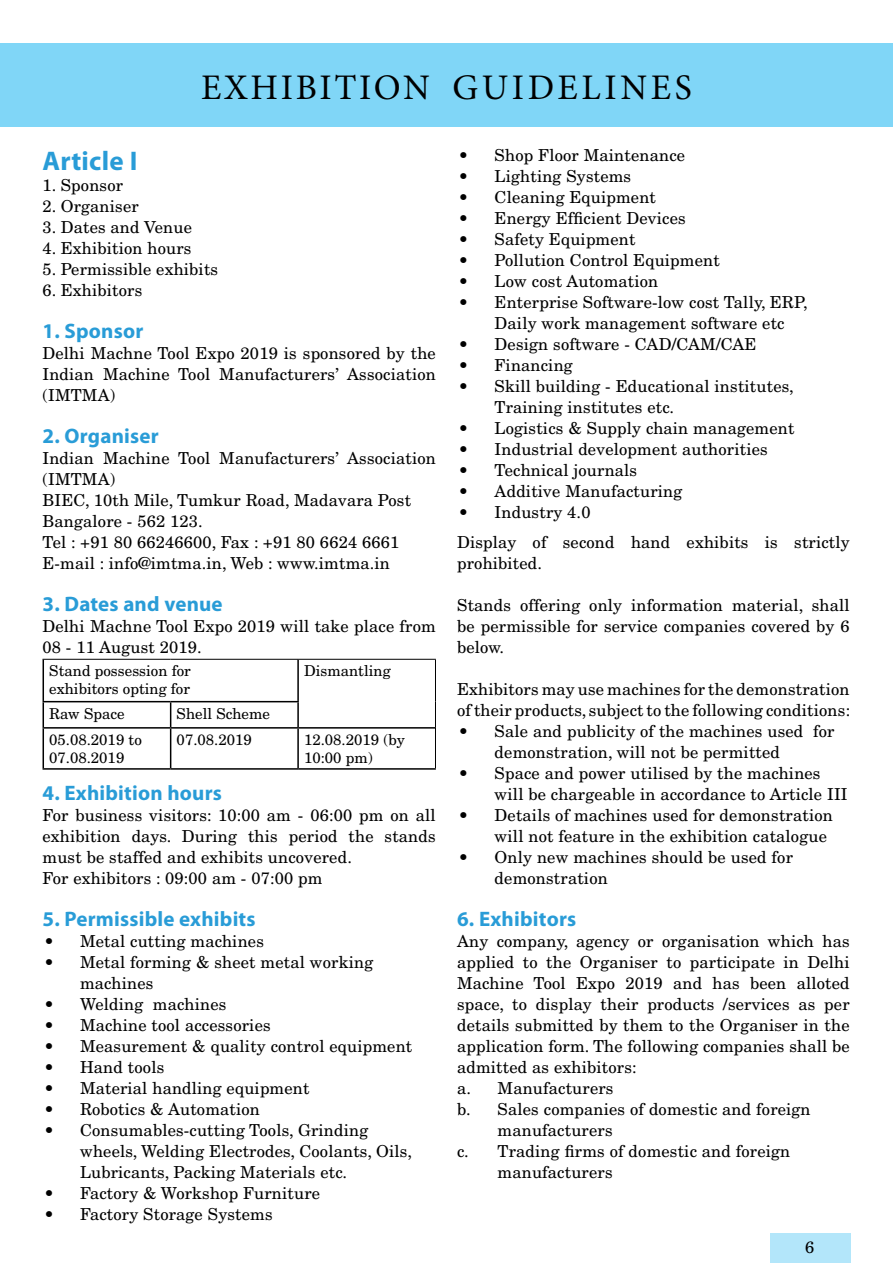
<style>
.page{position:relative;width:893px;height:1263px;background:#fff}
.page>*{position:absolute;margin:0;border:0;box-sizing:border-box;transform-origin:0 0}
.t1{font:36px "Minion Pro";letter-spacing:.085em;color:#000}
.t2{font:700 27px "Myriad Pro";letter-spacing:.01em;color:#299cd7}
.t3{font:700 21px "Myriad Pro";letter-spacing:.01em;color:#299cd7}
.t4{font:16.5px/21px "New Century Schlbk LT Std";letter-spacing:.01em;color:#000}
.t5{font:15px/18px "New Century Schlbk LT Std";color:#000}
</style>
<div class="page">
<div style="left:0;top:43px;width:893px;height:84px;background:#80d6f7"></div>
<div style="left:770px;top:1233px;width:80px;height:30px;background:#b3e6fa"></div>
<hr style="left:43px;top:660px;width:1px;height:41px;background:#000">
<hr style="left:297px;top:660px;width:2px;height:41px;background:#000">
<hr style="left:43px;top:701px;width:128px;height:1px;background:#000">
<svg style="left:43px;top:702px;width:1px;height:25px"></svg>
<hr style="left:171px;top:701px;width:128px;height:1px;background:#000">
<svg style="left:170px;top:702px;width:1px;height:25px"></svg>
<hr style="left:297px;top:702px;width:2px;height:25px;background:#000">
<hr style="left:43px;top:727px;width:128px;height:2px;background:#000">
<hr style="left:43px;top:729px;width:1px;height:39px;background:#000">
<hr style="left:171px;top:727px;width:127px;height:2px;background:#000">
<hr style="left:170px;top:729px;width:1px;height:39px;background:#000">
<hr style="left:298px;top:727px;width:137px;height:2px;background:#000">
<hr style="left:297px;top:729px;width:2px;height:39px;background:#000">
<hr style="left:43px;top:768px;width:128px;height:2px;background:#000">
<hr style="left:171px;top:768px;width:127px;height:2px;background:#000">
<hr style="left:298px;top:768px;width:138px;height:2px;background:#000">
<hr style="left:43px;top:659px;width:128px;height:1px;background:#000">
<hr style="left:171px;top:659px;width:127px;height:1px;background:#000">
<hr style="left:298px;top:659px;width:138px;height:1px;background:#000">
<hr style="left:435px;top:660px;width:1px;height:42px;background:#000">
<svg style="left:435px;top:702px;width:1px;height:26px"></svg>
<hr style="left:435px;top:728px;width:1px;height:40px;background:#000">
<h1 class="t1" style="left:201px;top:63px;width:492px">EXHIBITION GUIDELINES</h1>
<h2 class="t2" style="left:43px;top:143px;width:96px">Article I</h2>
<p class="t4" style="left:43px;top:174px;width:82px">1. Sponsor</p>
<p class="t4" style="left:43px;top:195px;width:98px">2. Organiser</p>
<p class="t4" style="left:43px;top:216px;width:151px">3. Dates and Venue</p>
<p class="t4" style="left:43px;top:237px;width:151px">4. Exhibition hours</p>
<p class="t4" style="left:43px;top:258px;width:177px">5. Permissible exhibits</p>
<p class="t4" style="left:43px;top:279px;width:101px">6. Exhibitors</p>
<p class="t3" style="left:43px;top:317px;width:102px">1. Sponsor</p>
<p class="t4" style="left:43px;top:342px;width:395px;text-align:justify">Delhi Machne Tool Expo 2019 is sponsored by the Indian Machine Tool Manufacturers’ Association (IMTMA)</p>
<p class="t3" style="left:43px;top:422px;width:118px">2. Organiser</p>
<p class="t4" style="left:43px;top:447px;width:395px">Indian Machine Tool Manufacturers’ Association (IMTMA)<br>BIEC, 10th Mile, Tumkur Road, Madavara Post Bangalore - 562 123.<br>Tel : +91 80 66246600, Fax : +91 80 6624 6661<br>E-mail : info@imtma.in, Web : www.imtma.in</p>
<p class="t3" style="left:43px;top:590px;width:182px">3. Dates and venue</p>
<p class="t4" style="left:43px;top:615px;width:395px">Delhi Machne Tool Expo 2019 will take place from<br>08 - 11 August 2019.</p>
<p class="t5" style="left:49px;top:662px;width:143px">Stand possession for exhibitors opting for</p>
<p class="t5" style="left:304px;top:662px;width:88px">Dismantling</p>
<p class="t5" style="left:49px;top:704px;width:77px">Raw Space</p>
<p class="t5" style="left:177px;top:704px;width:95px">Shell Scheme</p>
<p class="t5" style="left:49px;top:730px;width:94px">05.08.2019 to<br>07.08.2019</p>
<p class="t5" style="left:177px;top:730px;width:77px">07.08.2019</p>
<p class="t5" style="left:304px;top:730px;width:102px">12.08.2019 (by<br>10:00 pm)</p>
<p class="t3" style="left:43px;top:779px;width:181px">4. Exhibition hours</p>
<p class="t4" style="left:43px;top:804px;width:395px">For business visitors: 10:00 am - 06:00 pm on all exhibition days. During this period the stands must be staffed and exhibits uncovered.<br>For exhibitors : 09:00 am - 07:00 pm</p>
<p class="t3" style="left:43px;top:905px;width:215px">5. Permissible exhibits</p>
<p class="t4" style="left:44px;top:930px;width:221px">• Metal cutting machines</p>
<p class="t4" style="left:80px;top:951px;width:295px;text-indent:-36px">• Metal forming &amp; sheet metal working machines</p>
<p class="t4" style="left:44px;top:993px;width:184px">• Welding machines</p>
<p class="t4" style="left:44px;top:1014px;width:228px">• Machine tool accessories</p>
<p class="t4" style="left:44px;top:1035px;width:370px">• Measurement &amp; quality control equipment</p>
<p class="t4" style="left:44px;top:1056px;width:122px">• Hand tools</p>
<p class="t4" style="left:44px;top:1077px;width:267px">• Material handling equipment</p>
<p class="t4" style="left:44px;top:1098px;width:217px">• Robotics &amp; Automation</p>
<p class="t4" style="left:80px;top:1119px;width:333px;text-indent:-36px">• Consumables-cutting Tools, Grinding wheels, Welding Electrodes, Coolants, Oils,<br>Lubricants, Packing Materials etc.</p>
<p class="t4" style="left:44px;top:1182px;width:278px">• Factory &amp; Workshop Furniture</p>
<p class="t4" style="left:44px;top:1203px;width:230px">• Factory Storage Systems</p>
<p class="t4" style="left:459px;top:145px;width:228px">• Shop Floor Maintenance</p>
<p class="t4" style="left:459px;top:166px;width:174px">• Lighting Systems</p>
<p class="t4" style="left:459px;top:187px;width:199px">• Cleaning Equipment</p>
<p class="t4" style="left:459px;top:208px;width:229px">• Energy Efficient Devices</p>
<p class="t4" style="left:459px;top:229px;width:178px">• Safety Equipment</p>
<p class="t4" style="left:459px;top:250px;width:263px">• Pollution Control Equipment</p>
<p class="t4" style="left:459px;top:271px;width:201px">• Low cost Automation</p>
<p class="t4" style="left:495px;top:292px;width:315px;text-indent:-36px">• Enterprise Software-low cost Tally, ERP,<br>Daily work management software etc</p>
<p class="t4" style="left:459px;top:334px;width:299px">• Design software - CAD/CAM/CAE</p>
<p class="t4" style="left:459px;top:355px;width:116px">• Financing</p>
<p class="t4" style="left:495px;top:376px;width:301px;text-indent:-36px">• Skill building - Educational institutes,<br>Training institutes etc.</p>
<p class="t4" style="left:459px;top:418px;width:337px">• Logistics &amp; Supply chain management</p>
<p class="t4" style="left:459px;top:439px;width:311px">• Industrial development authorities</p>
<p class="t4" style="left:459px;top:460px;width:180px">• Technical journals</p>
<p class="t4" style="left:459px;top:481px;width:225px">• Additive Manufacturing</p>
<p class="t4" style="left:457px;top:497px;width:394px;line-height:29.8px">• Industry 4.0<br>Display of second hand exhibits is strictly</p>
<p class="t4" style="left:457px;top:553px;width:87px">prohibited.</p>
<p class="t4" style="left:457px;top:595px;width:394px;text-align:justify">Stands offering only information material, shall be permissible for service companies covered by 6 below.</p>
<p class="t4" style="left:457px;top:679px;width:395px">Exhibitors may use machines for the demonstration of their products, subject to the following conditions:</p>
<p class="t4" style="left:495px;top:721px;width:341px;text-indent:-36px">• Sale and publicity of the machines used for demonstration, will not be permitted</p>
<p class="t4" style="left:495px;top:763px;width:354px;text-indent:-36px">• Space and power utilised by the machines will be chargeable in accordance to Article III</p>
<p class="t4" style="left:495px;top:805px;width:340px;text-indent:-36px">• Details of machines used for demonstration will not feature in the exhibition catalogue</p>
<p class="t4" style="left:495px;top:847px;width:300px;text-indent:-36px">• Only new machines should be used for demonstration</p>
<p class="t3" style="left:457px;top:905px;width:121px">6. Exhibitors</p>
<p class="t4" style="left:457px;top:930px;width:394px">Any company, agency or organisation which has</p>
<p class="t4" style="left:457px;top:951px;width:394px">applied to the Organiser to participate in Delhi</p>
<p class="t4" style="left:457px;top:972px;width:394px">Machine Tool Expo 2019 and has been alloted</p>
<p class="t4" style="left:457px;top:993px;width:394px">space, to display their products /services as per</p>
<p class="t4" style="left:457px;top:1014px;width:394px">details submitted by them to the Organiser in the</p>
<p class="t4" style="left:457px;top:1035px;width:394px">application form. The following companies shall be</p>
<p class="t4" style="left:457px;top:1056px;width:181px">admitted as exhibitors:</p>
<p class="t4" style="left:457px;top:1077px;width:158px">a. Manufacturers</p>
<p class="t4" style="left:457px;top:1098px;width:355px">b. Sales companies of domestic and foreign</p>
<p class="t4" style="left:498px;top:1119px;width:117px">manufacturers</p>
<p class="t4" style="left:457px;top:1140px;width:335px">c. Trading firms of domestic and foreign</p>
<p class="t4" style="left:498px;top:1161px;width:117px">manufacturers</p>
<p class="t4" style="left:805px;top:1236px;width:11px">6</p>
</div>
